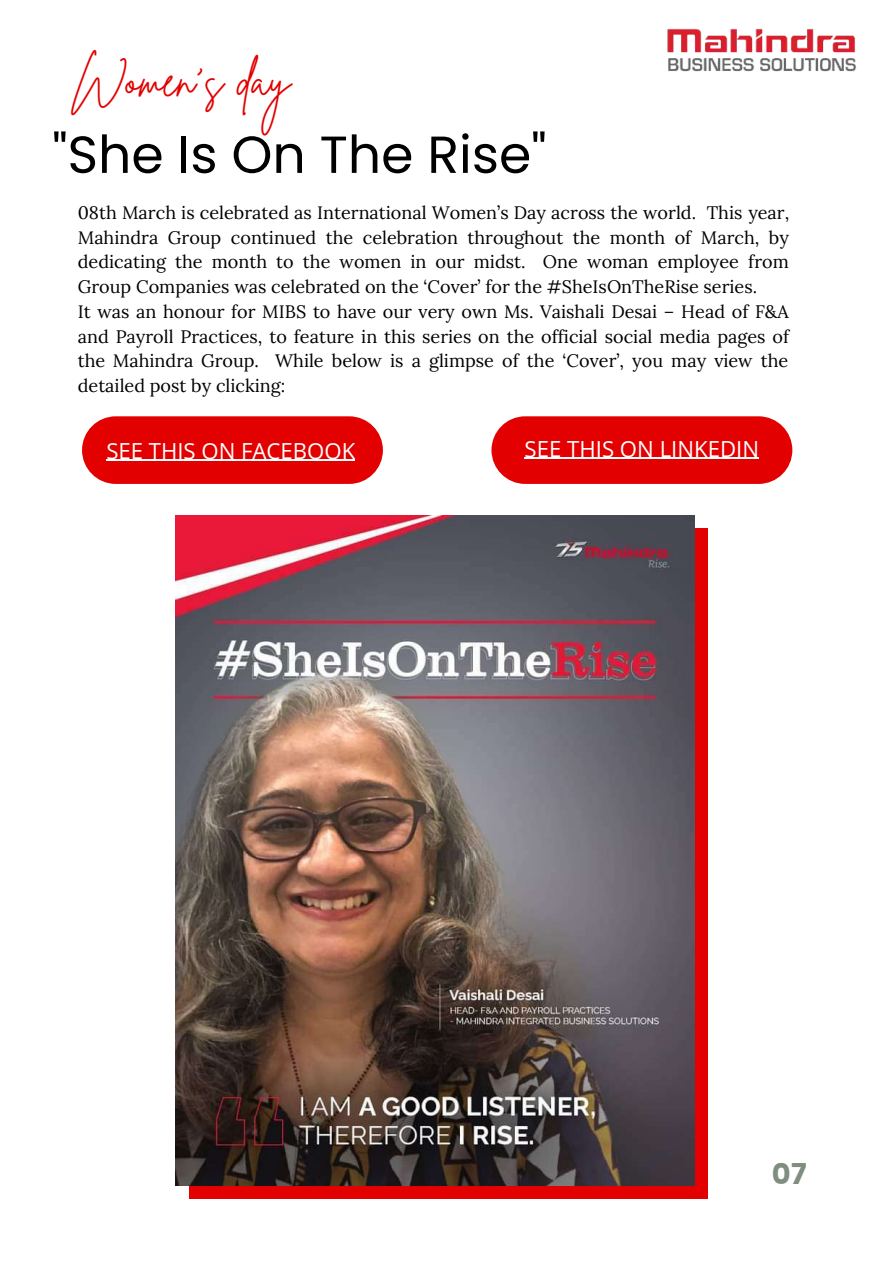
<style>
.page{position:relative;width:894px;height:1264px;background:#fff}
.page>*{position:absolute;margin:0;border:0;box-sizing:border-box;transform-origin:0 0}
.t1{font:52.05px "Poppins";color:#000}
.t2{font:46.65px "Brittany Signature";color:#e20000}
.t3{font:29.1px "Poppins";color:#808e81}
.t4{font:22.2px "Open Sans";color:#fff}
.t5{font:22.05px "Open Sans";color:#fefefe}
.t6{font:18px/24.8px "Lora";color:#000}
</style>
<div class="page">
<svg style="left:190px;top:528px;width:517px;height:670px;fill:#e20000"></svg>
<img style="left:176px;top:515px;width:518px;height:670px">
<img style="left:667px;top:28px;width:190px;height:44px">
<div style="left:82px;top:416px;width:301px;height:68px;background:#e20000;border-radius:34px"></div>
<div style="left:491px;top:416px;width:301px;height:68px;background:#e20000;border-radius:34px"></div>
<hr style="left:106px;top:460px;width:249px;height:1px;background:#fefefe">
<hr style="left:524px;top:458px;width:234px;height:1px;background:#fff">
<h2 class="t2" style="left:72px;top:49px;width:220px">Women's day</h2>
<h1 class="t1" style="left:52px;top:118px;width:495px">"She Is On The Rise"</h1>
<p class="t6" style="left:78px;top:200px;width:712px">08th March is celebrated as International Women’s Day across the world. This year, Mahindra Group continued the celebration throughout the month of March, by dedicating the month to the women in our midst. One woman employee from Group Companies was celebrated on the ‘Cover’ for the #SheIsOnTheRise series.<br>It was an honour for MIBS to have our very own Ms. Vaishali Desai – Head of F&amp;A and Payroll Practices, to feature in this series on the official social media pages of the Mahindra Group. While below is a glimpse of the ‘Cover’, you may view the detailed post by clicking:</p>
<p class="t5" style="left:106px;top:435px;width:250px">SEE THIS ON FACEBOOK</p>
<p class="t4" style="left:524px;top:433px;width:236px">SEE THIS ON LINKEDIN</p>
<h3 class="t3" style="left:771px;top:1156px;width:37px">07</h3>
</div>
